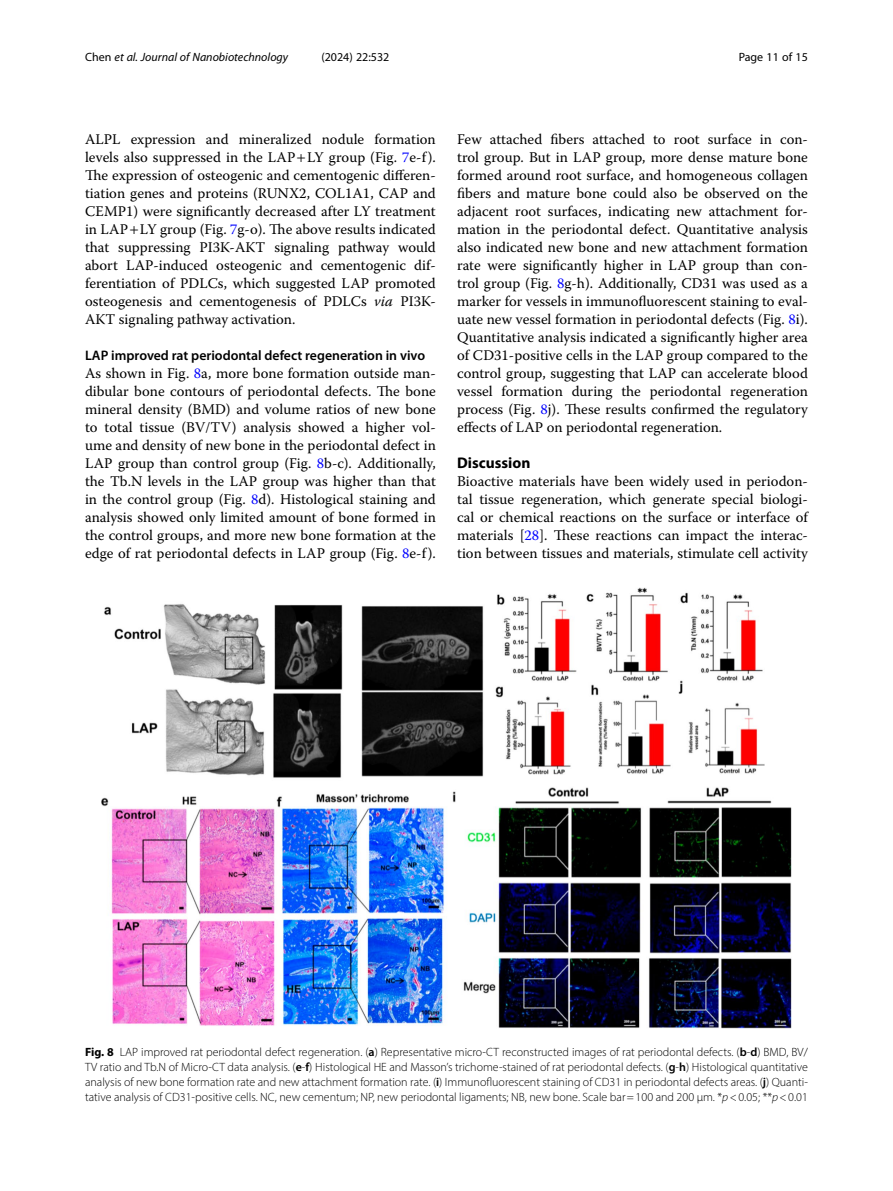
<style>
.page{position:relative;width:893px;height:1191px;background:#fff}
.page>*{position:absolute;margin:0;border:0;box-sizing:border-box;transform-origin:0 0}
.Head_1{font:700 15.45px "Myriad Pro";color:#000}
.Body_Text{font:14.7px/18px "Warnock Pro";color:#000;text-align:justify}
.Head_2{font:600 13.8px "Myriad Pro";color:#000}
.Figure_Caption{font:300 12px/15px "Myriad Pro";color:#000;text-align:justify}
.t1{font:italic 12px "Myriad Pro";color:#000}
.t2{font:12px "Myriad Pro";color:#000}
.s1{font-style:normal}
.s2{color:#00f}
.s3{font-style:italic}
.s4{font-weight:700}
.s5{font-weight:600}
</style>
<div class="page">
<img style="left:102px;top:588px;width:689px;height:441px">
<p class="t1" style="left:85px;top:50px;width:205px"><span class="s1">Chen</span> et al. Journal of Nanobiotechnology</p>
<p class="t2" style="left:321px;top:50px;width:70px">(2024) 22:532</p>
<p class="t2" style="left:739px;top:50px;width:71px">Page 11 of 15</p>
<p class="Body_Text" style="left:85px;top:130px;width:352px">ALPL expression and mineralized nodule formation levels also suppressed in the LAP LY group (Fig. <span class="s2">7</span>e-f).<br>The expression of osteogenic and cementogenic differen&shy;tiation genes and proteins (RUNX2, COL1A1, CAP and CEMP1) were significantly decreased after LY treatment in LAP LY group (Fig. <span class="s2">7</span>g-o). The above results indicated that suppressing PI3K-AKT signaling pathway would abort LAP-induced osteogenic and cementogenic dif&shy;ferentiation of PDLCs, which suggested LAP promoted osteogenesis and cementogenesis of PDLCs <span class="s3">via</span> PI3K-AKT signaling pathway activation.</p>
<p class="Head_2" style="left:85px;top:347px;width:342px">LAP improved rat periodontal defect regeneration in vivo</p>
<p class="Body_Text" style="left:85px;top:364px;width:352px">As shown in Fig. <span class="s2">8</span>a, more bone formation outside man&shy;dibular bone contours of periodontal defects. The bone mineral density (BMD) and volume ratios of new bone to total tissue (BV/TV) analysis showed a higher vol&shy;ume and density of new bone in the periodontal defect in LAP group than control group (Fig. <span class="s2">8</span>b-c). Additionally, the Tb.N levels in the LAP group was higher than that in the control group (Fig. <span class="s2">8</span>d). Histological staining and analysis showed only limited amount of bone formed in the control groups, and more new bone formation at the edge of rat periodontal defects in LAP group (Fig. <span class="s2">8</span>e-f).</p>
<p class="Body_Text" style="left:457px;top:130px;width:352px">Few attached fibers attached to root surface in con&shy;trol group. But in LAP group, more dense mature bone formed around root surface, and homogeneous collagen fibers and mature bone could also be observed on the adjacent root surfaces, indicating new attachment for&shy;mation in the periodontal defect. Quantitative analysis also indicated new bone and new attachment formation rate were significantly higher in LAP group than con&shy;trol group (Fig. <span class="s2">8</span>g-h). Additionally, CD31 was used as a marker for vessels in immunofluorescent staining to eval&shy;uate new vessel formation in periodontal defects (Fig. <span class="s2">8</span>i).<br>Quantitative analysis indicated a significantly higher area of CD31-positive cells in the LAP group compared to the control group, suggesting that LAP can accelerate blood vessel formation during the periodontal regeneration process (Fig. <span class="s2">8</span>j). These results confirmed the regulatory effects of LAP on periodontal regeneration.</p>
<p class="Head_1" style="left:457px;top:453px;width:75px">Discussion</p>
<p class="Body_Text" style="left:457px;top:472px;width:352px">Bioactive materials have been widely used in periodon&shy;tal tissue regeneration, which generate special biologi&shy;cal or chemical reactions on the surface or interface of materials [<span class="s2">28</span>]. These reactions can impact the interac&shy;tion between tissues and materials, stimulate cell activity</p>
<p class="Figure_Caption" style="left:85px;top:1044px;width:724px"><span class="s4">Fig. 8</span> LAP improved rat periodontal defect regeneration. (<span class="s5">a</span>) Representative micro-CT reconstructed images of rat periodontal defects. (<span class="s5">b</span>-<span class="s5">d</span>) BMD, BV/ TV ratio and Tb.N of Micro-CT data analysis. (<span class="s5">e</span>-<span class="s5">f</span>) Histological HE and Masson’s trichome-stained of rat periodontal defects. (<span class="s5">g</span>-<span class="s5">h</span>) Histological quantitative analysis of new bone formation rate and new attachment formation rate. (<span class="s5">i</span>) Immunofluorescent staining of CD31 in periodontal defects areas. (<span class="s5">j</span>) Quanti&shy;tative analysis of CD31-positive cells. NC, new cementum; NP, new periodontal ligaments; NB, new bone. Scale bar=100 and 200 μm. *<span class="s3">p</span>&lt;0.05; **<span class="s3">p</span>&lt;0.01</p>
</div>
